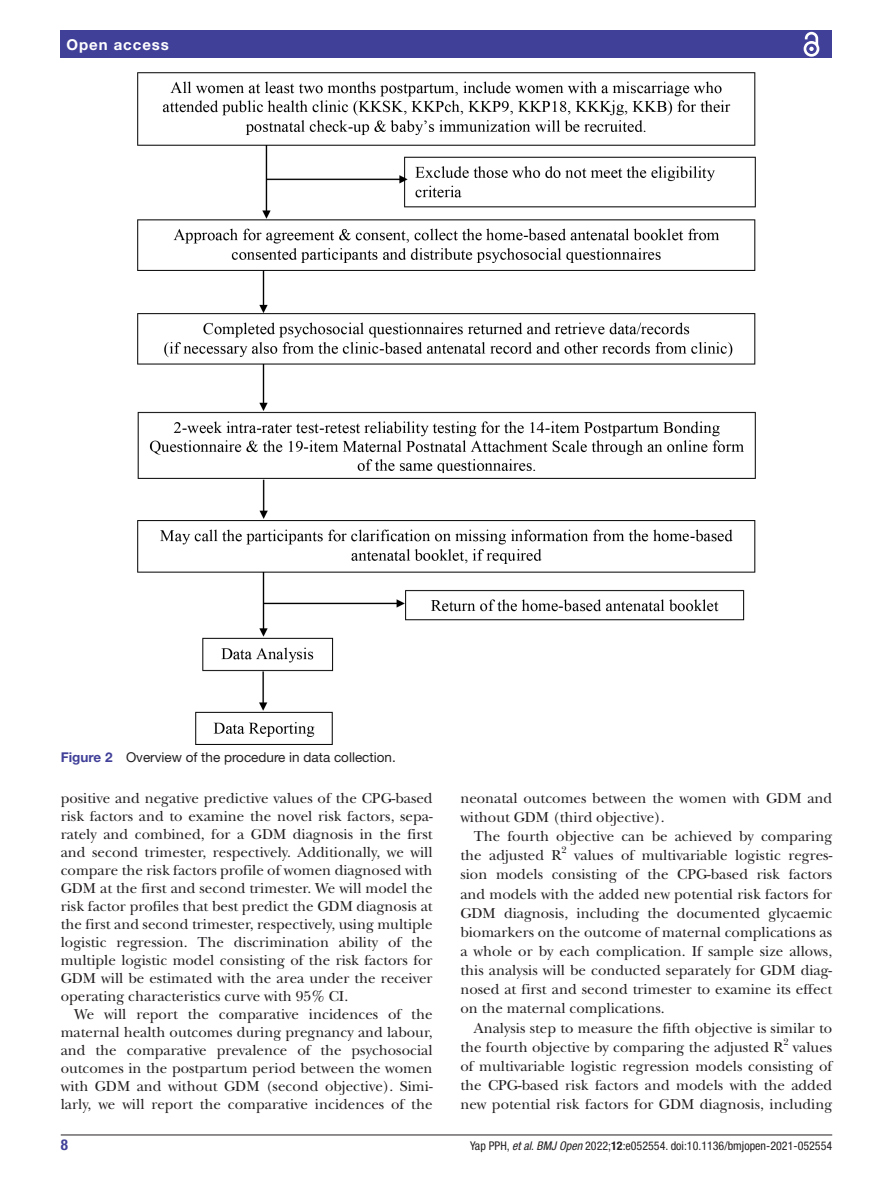
<style>
.page{position:relative;width:893px;height:1191px;background:#fff}
.page>*{position:absolute;margin:0;border:0;box-sizing:border-box;transform-origin:0 0}
.t1{font:15px/18px "New Baskerville";color:#231f20;text-align:justify}
.t2{font:700 15px "Helvetica Neue LT Std";letter-spacing:.065em;color:#fff}
.t3{font:700 condensed 15px "Helvetica Neue LT Std";color:#414099}
.t4{font:13.5px "Helvetica Neue LT Std";color:#231f20}
.t5{font:condensed 12px "Helvetica Neue LT Std";color:#231f20}
.t6{font:9.9px "New Baskerville";color:#231f20}
.s1{font-weight:700;color:#414099}
.s2{font-style:italic}
.s3{font-weight:700}
</style>
<div class="page">
<hr style="left:61px;top:1134px;width:771px;height:1px;background:#231f20">
<div style="left:61px;top:31px;width:771px;height:27px;background:#414099"></div>
<svg style="left:803px;top:31px;width:17px;height:26px"></svg>
<img style="left:138px;top:73px;width:617px;height:671px">
<p class="t2" style="left:66px;top:35px;width:104px">Open access</p>
<p class="t4" style="left:61px;top:749px;width:337px"><span class="s1">Figure 2</span> Overview of the procedure in data collection.</p>
<p class="t1" style="left:61px;top:789px;width:373px">positive and negative predictive values of the CPG-based risk factors and to examine the novel risk factors, sepa&shy;rately and combined, for a GDM diagnosis in the first and second trimester, respectively. Additionally, we will compare the risk factors profile of women diagnosed with GDM at the first and second trimester. We will model the risk factor profiles that best predict the GDM diagnosis at the first and second trimester, respectively, using multiple logistic regression. The discrimination ability of the multiple logistic model consisting of the risk factors for GDM will be estimated with the area under the receiver operating characteristics curve with 95% CI.</p>
<p class="t1" style="left:61px;top:1005px;width:373px;text-indent:14px">We will report the comparative incidences of the maternal health outcomes during pregnancy and labour, and the comparative prevalence of the psychosocial outcomes in the postpartum period between the women with GDM and without GDM (second objective). Simi&shy;larly, we will report the comparative incidences of the</p>
<p class="t1" style="left:460px;top:788px;width:373px;line-height:19.2px">neonatal outcomes between the women with GDM and without GDM (third objective).</p>
<p class="t1" style="left:460px;top:826px;width:373px;line-height:19.2px;text-indent:13px">The fourth objective can be achieved by comparing the adjusted R</p>
<p class="t6" style="left:561px;top:844px;width:7px">2</p>
<p class="t1" style="left:460px;top:846px;width:373px;line-height:19.2px;text-indent:114px">values of multivariable logistic regres&shy;sion models consisting of the CPG-based risk factors and models with the added new potential risk factors for GDM diagnosis, including the documented glycaemic biomarkers on the outcome of maternal complications as a whole or by each complication. If sample size allows, this analysis will be conducted separately for GDM diag&shy;nosed at first and second trimester to examine its effect on the maternal complications.</p>
<p class="t1" style="left:460px;top:1018px;width:373px;line-height:19.2px;text-indent:13px">Analysis step to measure the fifth objective is similar to the fourth objective by comparing the adjusted R</p>
<p class="t6" style="left:783px;top:1036px;width:7px">2</p>
<p class="t1" style="left:460px;top:1037px;width:373px;line-height:19.2px;text-indent:333px">values of multivariable logistic regression models consisting of the CPG-based risk factors and models with the added new potential risk factors for GDM diagnosis, including</p>
<p class="t3" style="left:61px;top:1135px;width:9px">8</p>
<p class="t5" style="left:470px;top:1138px;width:363px">Yap PPH, <span class="s2">et al</span>. <span class="s2">BMJ Open</span> 2022;<span class="s3">12</span>:e052554. doi:10.1136/bmjopen-2021-052554</p>
</div>
